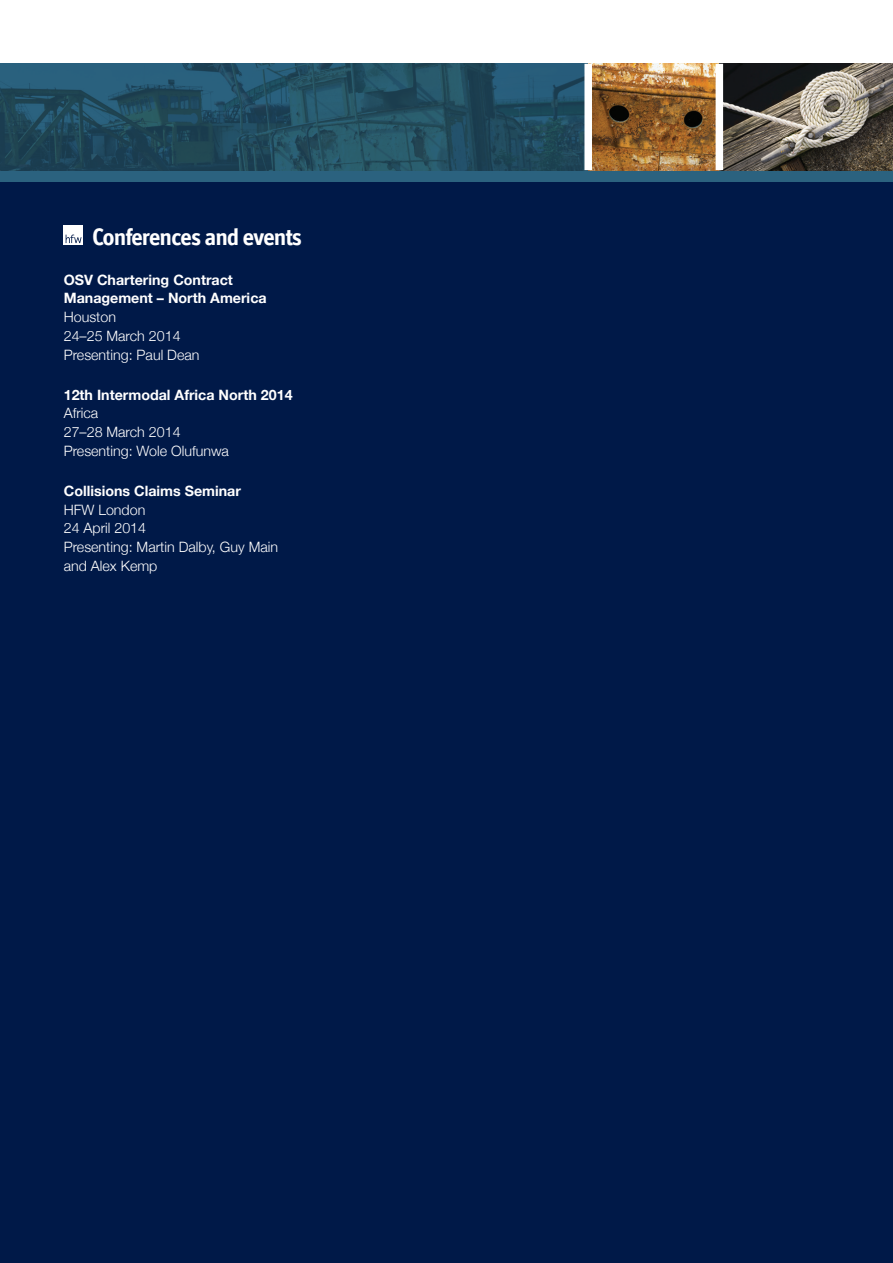
<style>
.page{position:relative;width:893px;height:1263px;background:#fff}
.page>*{position:absolute;margin:0;border:0;box-sizing:border-box;transform-origin:0 0}
.t1{font:700 24px "Officina Display ITC Std";letter-spacing:-.02em;color:#fff}
.t2{font:300 14.25px/18.8px "Helvetica Neue";color:#fff}
.t3{font:700 14.25px/18.8px "Helvetica Neue";color:#fff}
</style>
<div class="page">
<div style="left:0;top:170px;width:893px;height:13px;background:#2b627f"></div>
<img style="left:0;top:64px;width:584px;height:106px">
<img style="left:592px;top:64px;width:124px;height:106px">
<svg style="left:723px;top:64px;width:170px;height:106px;background:#635e55"></svg>
<div style="left:0;top:183px;width:893px;height:1080px;background:#001948"></div>
<div style="left:64px;top:225px;width:19px;height:19px;background:#fff"></div>
<svg style="left:66px;top:235px;width:16px;height:8px"></svg>
<h1 class="t1" style="left:93px;top:222px;width:211px">Conferences and events</h1>
<p class="t3" style="left:64px;top:270px;width:204px">OSV Chartering Contract<br>Management – North America</p>
<p class="t2" style="left:64px;top:307px;width:137px">Houston<br>24–25 March 2014<br>Presenting: Paul Dean</p>
<p class="t3" style="left:64px;top:385px;width:230px">12th Intermodal Africa North 2014</p>
<p class="t2" style="left:64px;top:403px;width:167px">Africa<br>27–28 March 2014<br>Presenting: Wole Olufunwa</p>
<p class="t3" style="left:64px;top:482px;width:179px">Collisions Claims Seminar</p>
<p class="t2" style="left:64px;top:499px;width:216px">HFW London<br>24 April 2014<br>Presenting: Martin Dalby, Guy Main and Alex Kemp</p>
</div>
